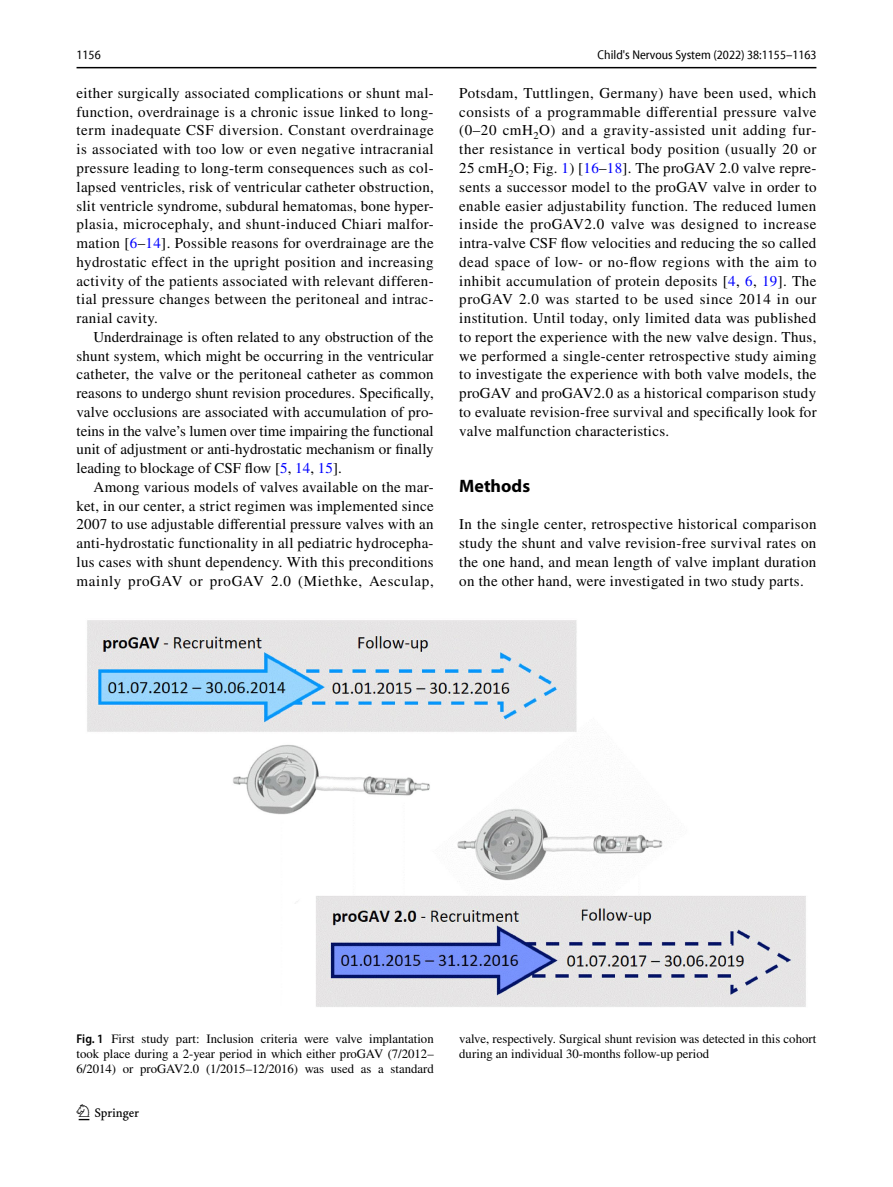
<style>
.page{position:relative;width:893px;height:1187px;background:#fff}
.page>*{position:absolute;margin:0;border:0;box-sizing:border-box;transform-origin:0 0}
.t1{font:22.5px "Springnew Regular 2";color:#000}
.t2{font:700 18px "Myriad Pro";color:#000}
.t3{font:15px/18.8px "STIX";letter-spacing:.02em;color:#000;text-align:justify}
.t4{font:12.75px/15px "STIX";color:#000;text-align:justify}
.t5{font:semi-condensed 12.75px "Myriad Pro Unic";color:#000}
.s1{color:#00f}
.s2{font-family:"Myriad Pro";font-weight:600;font-stretch:semi-condensed}
</style>
<div class="page">
<hr style="left:77px;top:67px;width:739px;height:1px;background:#000">
<img style="left:87px;top:620px;width:719px;height:387px">
<p class="t5" style="left:77px;top:50px;width:26px">1156</p>
<p class="t5" style="left:598px;top:50px;width:221px">Child's Nervous System (2022) 38:1155–1163</p>
<p class="t3" style="left:77px;top:84px;width:359px">either surgically associated complications or shunt mal&shy;function, overdrainage is a chronic issue linked to long&shy;term inadequate CSF diversion. Constant overdrainage is associated with too low or even negative intracranial pressure leading to long-term consequences such as col&shy;lapsed ventricles, risk of ventricular catheter obstruction, slit ventricle syndrome, subdural hematomas, bone hyper&shy;plasia, microcephaly, and shunt-induced Chiari malfor&shy;mation [<span class="s1">6</span>–<span class="s1">14</span>]. Possible reasons for overdrainage are the hydrostatic effect in the upright position and increasing activity of the patients associated with relevant differen&shy;tial pressure changes between the peritoneal and intrac&shy;ranial cavity.</p>
<p class="t3" style="left:77px;top:328px;width:359px;text-indent:17px">Underdrainage is often related to any obstruction of the shunt system, which might be occurring in the ventricular catheter, the valve or the peritoneal catheter as common reasons to undergo shunt revision procedures. Specifically, valve occlusions are associated with accumulation of pro&shy;teins in the valve’s lumen over time impairing the functional unit of adjustment or anti-hydrostatic mechanism or finally leading to blockage of CSF flow [<span class="s1">5</span>, <span class="s1">14</span>, <span class="s1">15</span>].</p>
<p class="t3" style="left:77px;top:478px;width:359px;text-indent:17px">Among various models of valves available on the mar&shy;ket, in our center, a strict regimen was implemented since 2007 to use adjustable differential pressure valves with an anti-hydrostatic functionality in all pediatric hydrocepha&shy;lus cases with shunt dependency. With this preconditions mainly proGAV or proGAV 2.0 (Miethke, Aesculap,</p>
<p class="t3" style="left:459px;top:84px;width:359px">Potsdam, Tuttlingen, Germany) have been used, which consists of a programmable differential pressure valve (0–20 cmH<sub>2</sub>O) and a gravity-assisted unit adding fur&shy;ther resistance in vertical body position (usually 20 or 25 cmH<sub>2</sub>O; Fig. <span class="s1">1</span>) [<span class="s1">16</span>–<span class="s1">18</span>]. The proGAV 2.0 valve repre&shy;sents a successor model to the proGAV valve in order to enable easier adjustability function. The reduced lumen inside the proGAV2.0 valve was designed to increase intra-valve CSF flow velocities and reducing the so called dead space of low- or no-flow regions with the aim to inhibit accumulation of protein deposits [<span class="s1">4</span>, <span class="s1">6</span>, <span class="s1">19</span>]. The proGAV 2.0 was started to be used since 2014 in our institution. Until today, only limited data was published to report the experience with the new valve design. Thus, we performed a single-center retrospective study aiming to investigate the experience with both valve models, the proGAV and proGAV2.0 as a historical comparison study to evaluate revision-free survival and specifically look for valve malfunction characteristics.</p>
<p class="t2" style="left:459px;top:474px;width:72px">Methods</p>
<p class="t3" style="left:459px;top:516px;width:359px">In the single center, retrospective historical comparison study the shunt and valve revision-free survival rates on the one hand, and mean length of valve implant duration on the other hand, were investigated in two study parts.</p>
<p class="t4" style="left:77px;top:1032px;width:359px"><span class="s2">Fig. 1</span> First study part: Inclusion criteria were valve implantation took place during a 2-year period in which either proGAV (7/2012– 6/2014) or proGAV2.0 (1/2015–12/2016) was used as a standard</p>
<p class="t4" style="left:459px;top:1032px;width:359px">valve, respectively. Surgical shunt revision was detected in this cohort during an individual 30-months follow-up period</p>
<h1 class="t1" style="left:79px;top:1104px;width:62px">1 3</h1>
</div>
